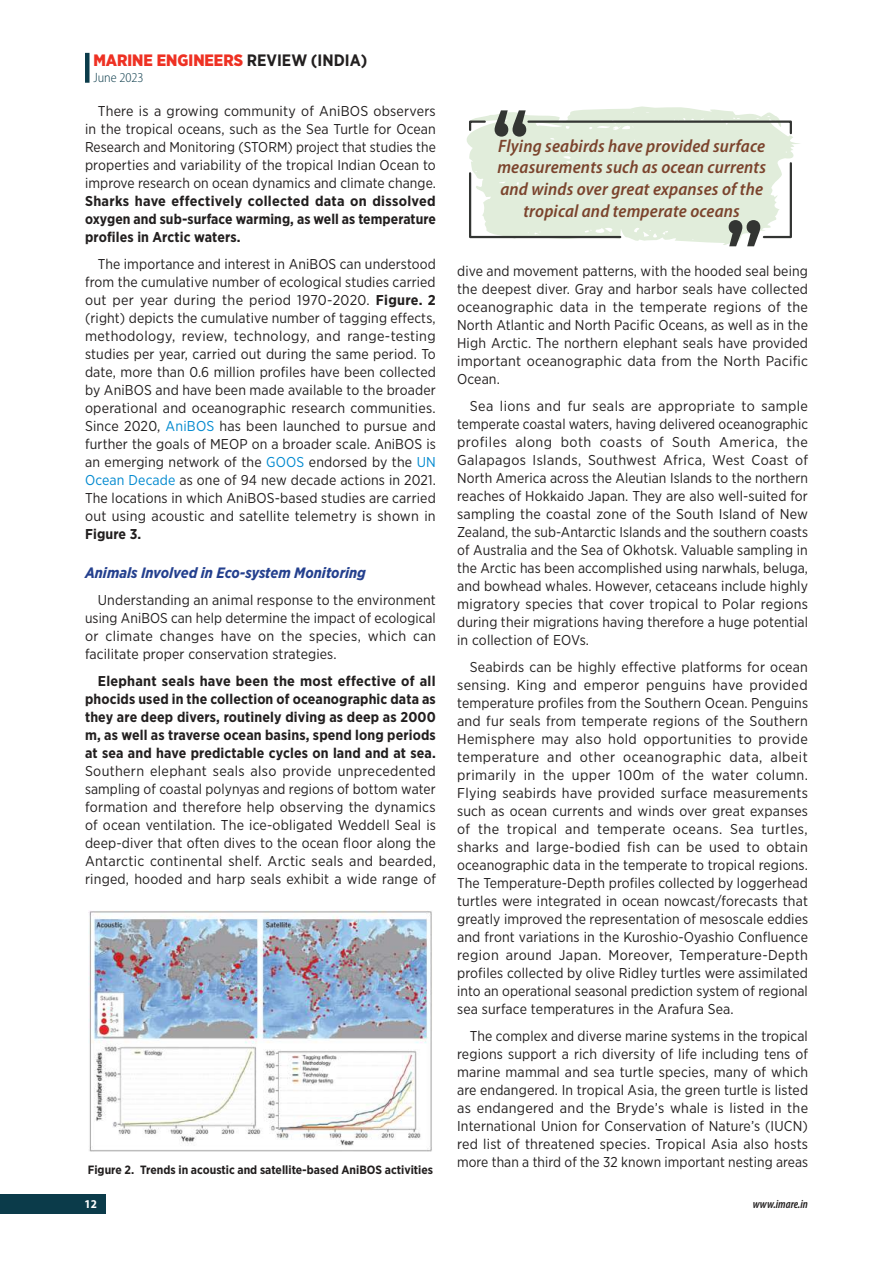
<style>
.page{position:relative;width:893px;height:1263px;background:#fff}
.page>*{position:absolute;margin:0;border:0;box-sizing:border-box;transform-origin:0 0}
.t1{font:italic 600 semi-condensed 18px/21.6px "Myriad Pro";letter-spacing:.01em;color:#7b442d;text-align:center}
.t2{font:900 16.5px "Gotham Narrow";color:#ee3123}
.t3{font:italic 700 15px "Gotham Narrow";color:#24408e}
.t4{font:14.25px/18px "Gotham Narrow";letter-spacing:.01em;color:#221f1f;text-align:justify}
.t5{font:700 14.25px/18px "Gotham Narrow";letter-spacing:.01em;color:#221f1f;text-align:justify}
.t6{font:300 semi-condensed 13.5px "Myriad Pro";color:#0b3b4a}
.t7{font:700 12px "Gotham Narrow";color:#221f1f}
.t8{font:italic 600 condensed 12px "Myriad Pro";color:#221f1f}
.t9{font:700 semi-condensed 12px "Myriad Pro";color:#fff}
.s1{font-weight:700;color:#221f1f}
.s2{font-weight:700}
.s3{color:#0089cf}
</style>
<div class="page">
<div style="left:0;top:1194px;width:105px;height:19px;background:#0b3b4a"></div>
<div style="left:85px;top:53px;width:5px;height:30px;background:#0b3b4a"></div>
<img style="left:89px;top:911px;width:343px;height:240px">
<svg style="left:466px;top:106px;width:334px;height:139px;fill:#e1eddb"></svg>
<svg style="left:468px;top:119px;width:19px;height:13px"></svg>
<svg style="left:468px;top:171px;width:154px;height:68px;background:#dce6d7"></svg>
<svg style="left:495px;top:110px;width:298px;height:27px;background:#ccd5c8"></svg>
<svg style="left:729px;top:161px;width:64px;height:85px"></svg>
<p class="t2" style="left:93px;top:53px;width:275px">MARINE ENGINEERS <span class="s1">REVIEW (INDIA)</span></p>
<p class="t6" style="left:93px;top:70px;width:52px">June 2023</p>
<p class="t4" style="left:85px;top:103px;width:352px;text-indent:13px">There is a growing community of AniBOS observers in the tropical oceans, such as the Sea Turtle for Ocean Research and Monitoring (STORM) project that studies the properties and variability of the tropical Indian Ocean to improve research on ocean dynamics and climate change.</p>
<p class="t5" style="left:85px;top:193px;width:352px">Sharks have effectively collected data on dissolved oxygen and sub-surface warming, as well as temperature profiles in Arctic waters.</p>
<p class="t4" style="left:85px;top:256px;width:352px;text-indent:13px">The importance and interest in AniBOS can understood from the cumulative number of ecological studies carried out per year during the period 1970-2020. <span class="s2">Figure. 2 </span>(right) depicts the cumulative number of tagging effects, methodology, review, technology, and range-testing studies per year, carried out during the same period. To date, more than 0.6 million profiles have been collected by AniBOS and have been made available to the broader operational and oceanographic research communities.<br>Since 2020, <span class="s3">AniBOS</span> has been launched to pursue and further the goals of MEOP on a broader scale. AniBOS is an emerging network of the <span class="s3">GOOS</span> endorsed by the <span class="s3">UN Ocean Decade</span> as one of 94 new decade actions in 2021.<br>The locations in which AniBOS-based studies are carried out using acoustic and satellite telemetry is shown in</p>
<p class="t5" style="left:85px;top:526px;width:58px">Figure 3.</p>
<p class="t3" style="left:85px;top:566px;width:282px">Animals Involved in Eco-system Monitoring</p>
<p class="t4" style="left:85px;top:592px;width:352px;text-indent:13px">Understanding an animal response to the environment using AniBOS can help determine the impact of ecological or climate changes have on the species, which can facilitate proper conservation strategies.</p>
<p class="t5" style="left:85px;top:673px;width:352px;text-indent:13px">Elephant seals have been the most effective of all phocids used in the collection of oceanographic data as they are deep divers, routinely diving as deep as 2000 m, as well as traverse ocean basins, spend long periods at sea and have predictable cycles on land and at sea.</p>
<p class="t4" style="left:85px;top:763px;width:353px">Southern elephant seals also provide unprecedented sampling of coastal polynyas and regions of bottom water formation and therefore help observing the dynamics of ocean ventilation. The ice-obligated Weddell Seal is deep-diver that often dives to the ocean floor along the Antarctic continental shelf. Arctic seals and bearded, ringed, hooded and harp seals exhibit a wide range of</p>
<p class="t7" style="left:88px;top:1164px;width:347px">Figure 2. Trends in acoustic and satellite-based AniBOS activities</p>
<p class="t1" style="left:497px;top:137px;width:270px">Flying seabirds have provided surface measurements such as ocean currents and winds over great expanses of the tropical and temperate oceans</p>
<p class="t4" style="left:457px;top:263px;width:352px">dive and movement patterns, with the hooded seal being the deepest diver. Gray and harbor seals have collected oceanographic data in the temperate regions of the North Atlantic and North Pacific Oceans, as well as in the High Arctic. The northern elephant seals have provided important oceanographic data from the North Pacific Ocean.</p>
<p class="t4" style="left:457px;top:398px;width:353px;text-indent:13px">Sea lions and fur seals are appropriate to sample temperate coastal waters, having delivered oceanographic profiles along both coasts of South America, the Galapagos Islands, Southwest Africa, West Coast of North America across the Aleutian Islands to the northern reaches of Hokkaido Japan. They are also well-suited for sampling the coastal zone of the South Island of New Zealand, the sub-Antarctic Islands and the southern coasts of Australia and the Sea of Okhotsk. Valuable sampling in the Arctic has been accomplished using narwhals, beluga, and bowhead whales. However, cetaceans include highly migratory species that cover tropical to Polar regions during their migrations having therefore a huge potential in collection of EOVs.</p>
<p class="t4" style="left:457px;top:659px;width:353px;text-indent:13px">Seabirds can be highly effective platforms for ocean sensing. King and emperor penguins have provided temperature profiles from the Southern Ocean. Penguins and fur seals from temperate regions of the Southern Hemisphere may also hold opportunities to provide temperature and other oceanographic data, albeit primarily in the upper 100m of the water column.<br>Flying seabirds have provided surface measurements such as ocean currents and winds over great expanses of the tropical and temperate oceans. Sea turtles, sharks and large-bodied fish can be used to obtain oceanographic data in the temperate to tropical regions.<br>The Temperature-Depth profiles collected by loggerhead turtles were integrated in ocean nowcast/forecasts that greatly improved the representation of mesoscale eddies and front variations in the Kuroshio-Oyashio Confluence region around Japan. Moreover, Temperature-Depth profiles collected by olive Ridley turtles were assimilated into an operational seasonal prediction system of regional sea surface temperatures in the Arafura Sea.</p>
<p class="t4" style="left:457px;top:1028px;width:353px;text-indent:13px">The complex and diverse marine systems in the tropical regions support a rich diversity of life including tens of marine mammal and sea turtle species, many of which are endangered. In tropical Asia, the green turtle is listed as endangered and the Bryde’s whale is listed in the International Union for Conservation of Nature’s (IUCN) red list of threatened species. Tropical Asia also hosts more than a third of the 32 known important nesting areas</p>
<p class="t9" style="left:85px;top:1197px;width:14px">12</p>
<p class="t8" style="left:753px;top:1197px;width:57px">www.imare.in</p>
</div>
